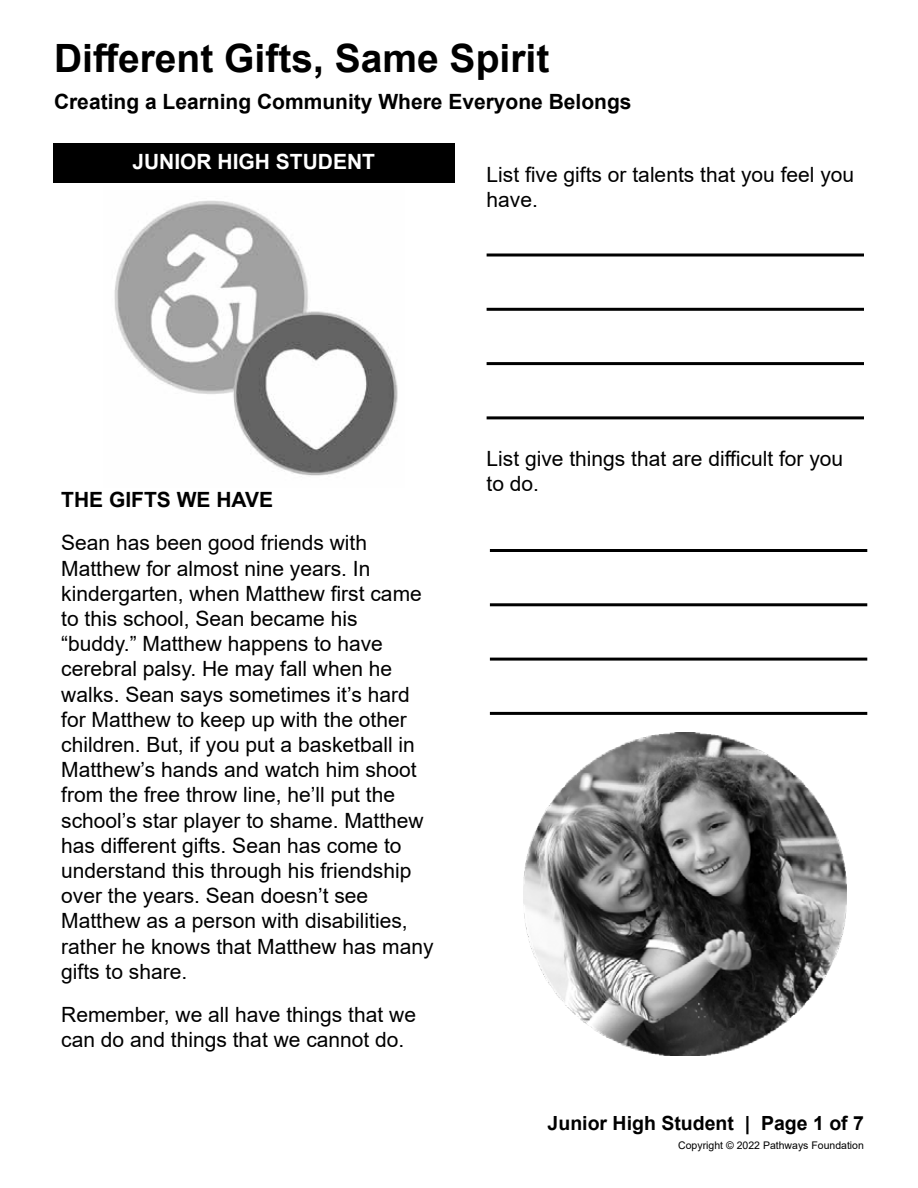
<style>
.page{position:relative;width:918px;height:1188px;background:#fff}
.page>*{position:absolute;margin:0;border:0;box-sizing:border-box;transform-origin:0 0}
.t1{font:700 39px "Arial";color:#000}
.t2{font:21px/25.2px "Arial";color:#000}
.t3{font:700 21px "Arial";color:#000}
.t4{font:700 21px "Arial";color:#fff}
.t5{font:700 19.5px "Arial";color:#000}
.t6{font:10.5px "Arial";color:#000}
</style>
<div class="page">
<img style="left:114px;top:200px;width:284px;height:276px">
<div style="left:53px;top:143px;width:402px;height:40px;background:#000"></div>
<hr style="left:487px;top:254px;width:377px;height:2px;background:#000">
<hr style="left:487px;top:308px;width:377px;height:3px;background:#000">
<hr style="left:487px;top:362px;width:377px;height:3px;background:#000">
<hr style="left:487px;top:416px;width:377px;height:3px;background:#000">
<hr style="left:490px;top:549px;width:377px;height:3px;background:#000">
<hr style="left:490px;top:603px;width:377px;height:3px;background:#000">
<hr style="left:490px;top:658px;width:377px;height:3px;background:#000">
<hr style="left:490px;top:712px;width:377px;height:3px;background:#000">
<img style="left:523px;top:732px;width:323px;height:324px">
<h1 class="t1" style="left:54px;top:31px;width:497px">Different Gifts, Same Spirit</h1>
<p class="t3" style="left:54px;top:87px;width:579px">Creating a Learning Community Where Everyone Belongs</p>
<p class="t4" style="left:132px;top:147px;width:244px">JUNIOR HIGH STUDENT</p>
<p class="t2" style="left:487px;top:162px;width:369px">List five gifts or talents that you feel you have.</p>
<p class="t3" style="left:61px;top:485px;width:213px">THE GIFTS WE HAVE</p>
<p class="t2" style="left:61px;top:530px;width:374px">Sean has been good friends with Matthew for almost nine years. In kindergarten, when Matthew first came to this school, Sean became his “buddy.” Matthew happens to have cerebral palsy. He may fall when he walks. Sean says sometimes it’s hard for Matthew to keep up with the other children. But, if you put a basketball in Matthew’s hands and watch him shoot from the free throw line, he’ll put the school’s star player to shame. Matthew has different gifts. Sean has come to understand this through his friendship over the years. Sean doesn’t see Matthew as a person with disabilities, rather he knows that Matthew has many gifts to share.</p>
<p class="t2" style="left:61px;top:1002px;width:356px">Remember, we all have things that we can do and things that we cannot do.</p>
<p class="t2" style="left:487px;top:446px;width:358px">List give things that are difficult for you to do.</p>
<p class="t5" style="left:548px;top:1110px;width:318px">Junior High Student | Page 1 of 7</p>
<p class="t6" style="left:678px;top:1138px;width:187px">Copyright © 2022 Pathways Foundation</p>
</div>
